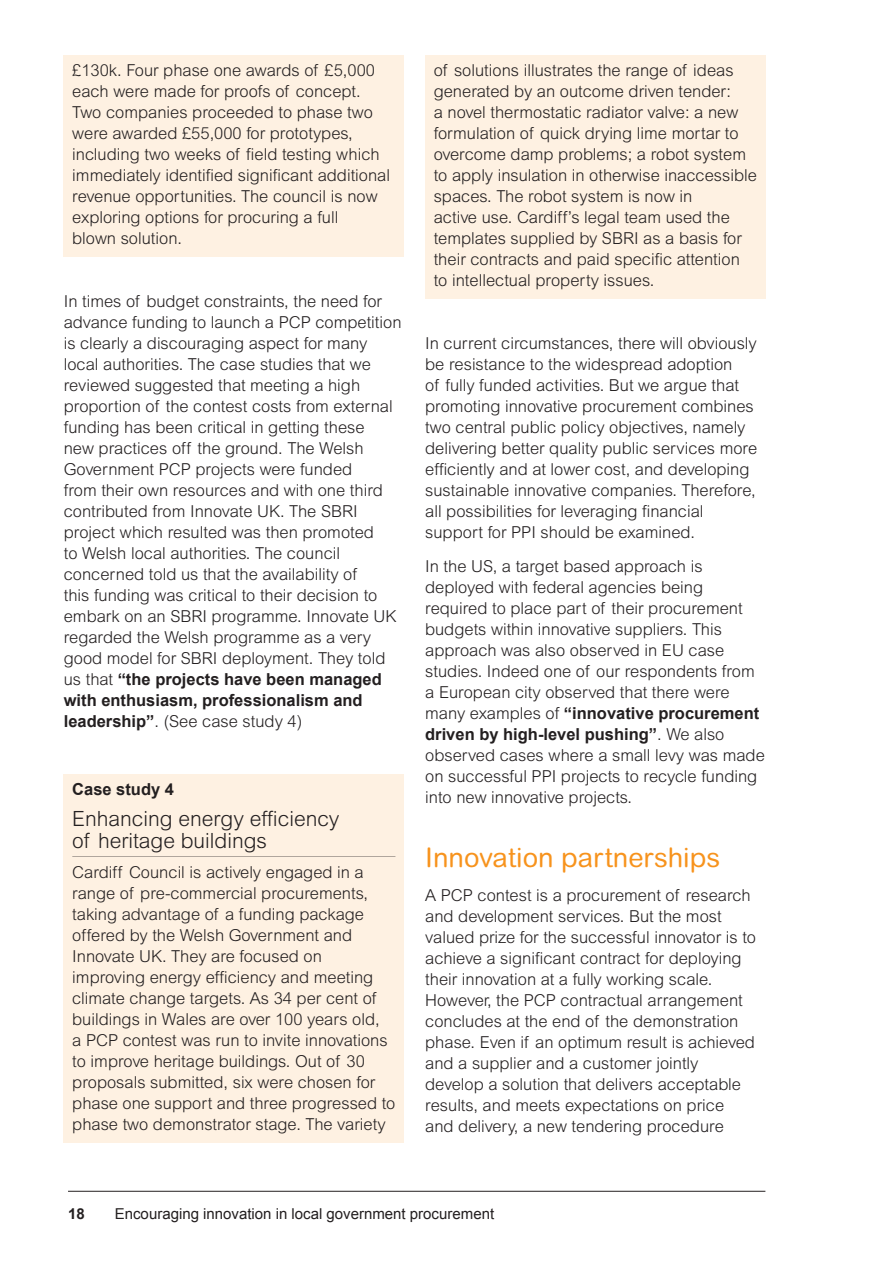
<style>
.page{position:relative;width:893px;height:1263px;background:#fff}
.page>*{position:absolute;margin:0;border:0;box-sizing:border-box;transform-origin:0 0}
.A4_Subhead{font:27px "Arial Rounded MT";color:#f7931d}
.case_study_title{font:300 21px/22.5px "Arial MT Std";color:#231f20}
.A4_Body{font:300 16.5px/21px "Arial MT Std";color:#231f20}
.case_study{font:300 16.5px/21px "Arial MT Std";color:#231f20}
.case_study-2{font:700 16.5px "Arial";color:#231f20}
.t1{font:15px "Arial";color:#231f20}
.t2{font:700 15px "Arial";color:#231f20}
.s1{font-family:"Arial";font-weight:700}
</style>
<div class="page">
<hr style="left:68px;top:1191px;width:697px;height:1px;background:#231f20">
<div style="left:64px;top:55px;width:340px;height:202px;background:#fef1e2"></div>
<div style="left:64px;top:774px;width:340px;height:34px;background:#fef1e2"></div>
<div style="left:64px;top:802px;width:340px;height:60px;background:#fef1e2"></div>
<div style="left:64px;top:857px;width:340px;height:286px;background:#fef1e2"></div>
<div style="left:425px;top:55px;width:340px;height:244px;background:#fef1e2"></div>
<p class="case_study" style="left:72px;top:59px;width:319px">£130k. Four phase one awards of £5,000 each were made for proofs of concept.<br>Two companies proceeded to phase two were awarded £55,000 for prototypes, including two weeks of field testing which immediately identified significant additional revenue opportunities. The council is now exploring options for procuring a full<br>blown solution.</p>
<p class="A4_Body" style="left:64px;top:291px;width:339px">In times of budget constraints, the need for advance funding to launch a PCP competition is clearly a discouraging aspect for many local authorities. The case studies that we reviewed suggested that meeting a high proportion of the contest costs from external funding has been critical in getting these<br>new practices off the ground. The Welsh Government PCP projects were funded<br>from their own resources and with one third contributed from Innovate UK. The SBRI project which resulted was then promoted<br>to Welsh local authorities. The council concerned told us that the availability of<br>this funding was critical to their decision to embark on an SBRI programme. Innovate UK regarded the Welsh programme as a very good model for SBRI deployment. They told us that <span class="s1">“the projects have been managed with enthusiasm, professionalism and leadership”</span>. (See case study 4)</p>
<p class="case_study-2" style="left:72px;top:778px;width:103px">Case study 4</p>
<p class="case_study_title" style="left:72px;top:807px;width:269px">Enhancing energy efficiency of heritage buildings</p>
<p class="case_study" style="left:72px;top:861px;width:325px">Cardiff Council is actively engaged in a range of pre-commercial procurements, taking advantage of a funding package offered by the Welsh Government and Innovate UK. They are focused on improving energy efficiency and meeting climate change targets. As 34 per cent of buildings in Wales are over 100 years old,<br>a PCP contest was run to invite innovations to improve heritage buildings. Out of 30 proposals submitted, six were chosen for phase one support and three progressed to phase two demonstrator stage. The variety</p>
<p class="case_study" style="left:434px;top:59px;width:325px">of solutions illustrates the range of ideas generated by an outcome driven tender:<br>a novel thermostatic radiator valve: a new formulation of quick drying lime mortar to overcome damp problems; a robot system to apply insulation in otherwise inaccessible spaces. The robot system is now in<br>active use. Cardiff’s legal team used the templates supplied by SBRI as a basis for their contracts and paid specific attention to intellectual property issues.</p>
<p class="A4_Body" style="left:425px;top:333px;width:334px">In current circumstances, there will obviously be resistance to the widespread adoption<br>of fully funded activities. But we argue that promoting innovative procurement combines two central public policy objectives, namely delivering better quality public services more efficiently and at lower cost, and developing sustainable innovative companies. Therefore, all possibilities for leveraging financial support for PPI should be examined.</p>
<p class="A4_Body" style="left:425px;top:555px;width:341px">In the US, a target based approach is deployed with federal agencies being required to place part of their procurement budgets within innovative suppliers. This approach was also observed in EU case studies. Indeed one of our respondents from a European city observed that there were many examples of <span class="s1">“innovative procurement driven by high-level pushing”</span>. We also observed cases where a small levy was made on successful PPI projects to recycle funding into new innovative projects.</p>
<p class="A4_Subhead" style="left:425px;top:842px;width:296px">Innovation partnerships</p>
<p class="A4_Body" style="left:425px;top:884px;width:332px">A PCP contest is a procurement of research and development services. But the most valued prize for the successful innovator is to achieve a significant contract for deploying their innovation at a fully working scale.<br>However, the PCP contractual arrangement concludes at the end of the demonstration phase. Even if an optimum result is achieved and a supplier and a customer jointly develop a solution that delivers acceptable results, and meets expectations on price and delivery, a new tendering procedure</p>
<p class="t2" style="left:68px;top:1203px;width:18px">18</p>
<p class="t1" style="left:115px;top:1203px;width:381px">Encouraging innovation in local government procurement</p>
</div>
